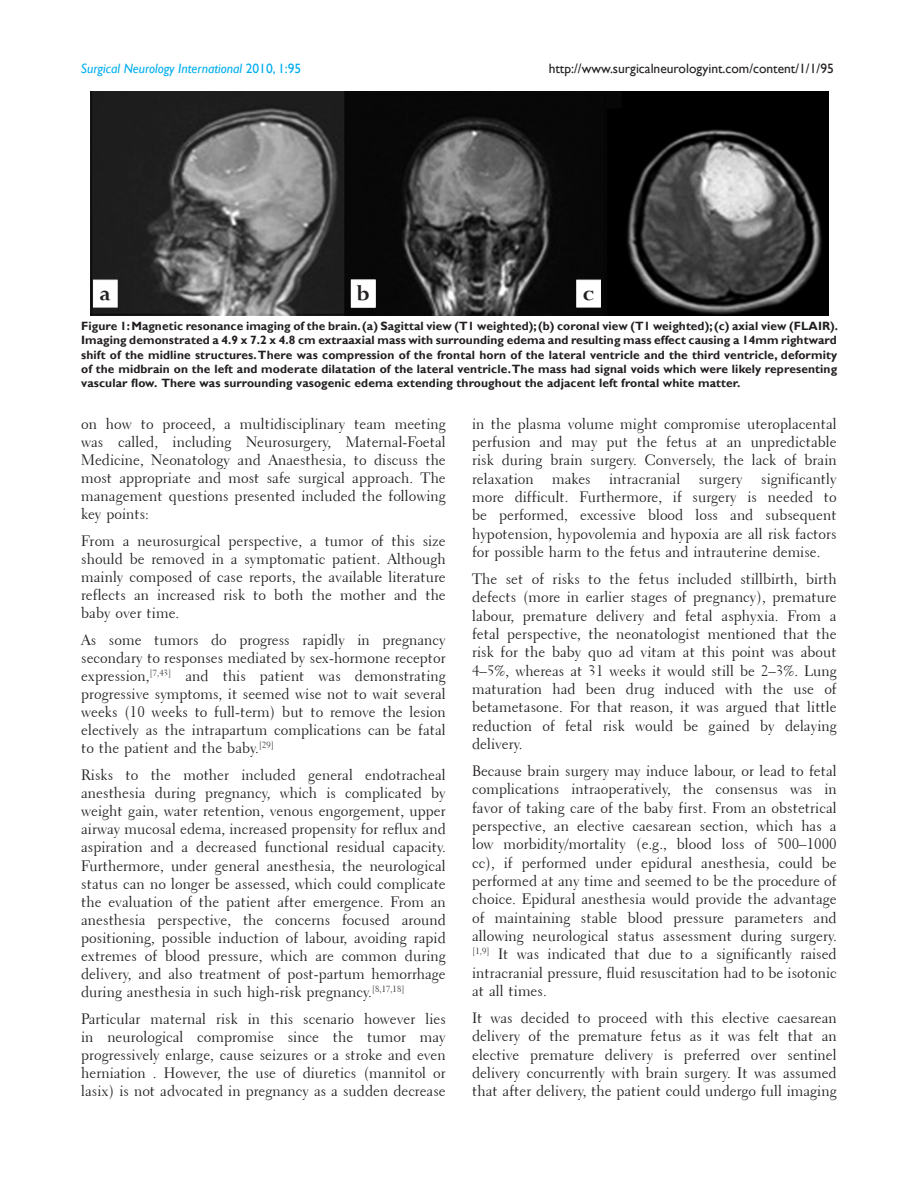
<style>
.page{position:relative;width:918px;height:1188px;background:#fff}
.page>*{position:absolute;margin:0;border:0;box-sizing:border-box;transform-origin:0 0}
.t1{font:700 24px "Perpetua";color:#231f20}
.TX{font:15px/18.3px "Transitional 521 BT Roman A";color:#231f20;text-align:justify}
.t2{font:13.5px "Gill Sans";color:#231f20}
.t3{font:italic 13.5px "Gill Sans";color:#00aeef}
.FGC{font:700 12px/14.4px "Gill Sans";letter-spacing:.01em;color:#231f20;text-align:justify}
.s1{font-style:normal}
</style>
<div class="page">
<img style="left:90px;top:92px;width:738px;height:223px">
<div style="left:93px;top:280px;width:24px;height:27px;background:#fff"></div>
<div style="left:351px;top:280px;width:24px;height:27px;background:#fff"></div>
<div style="left:577px;top:280px;width:24px;height:27px;background:#fff;border:1px solid #fff"></div>
<p class="t3" style="left:81px;top:61px;width:222px">Surgical Neurology International <span class="s1">2010, 1:95</span></p>
<p class="t2" style="left:549px;top:61px;width:287px">http://www.surgicalneurologyint.com/content/1/1/95</p>
<h2 class="t1" style="left:100px;top:278px;width:12px">a</h2>
<h2 class="t1" style="left:357px;top:278px;width:15px">b</h2>
<h2 class="t1" style="left:583px;top:278px;width:13px">c</h2>
<p class="FGC" style="left:81px;top:319px;width:759px">Figure 1: Magnetic resonance imaging of the brain. (a) Sagittal view (T1 weighted); (b) coronal view (T1 weighted); (c) axial view (FLAIR).<br>Imaging demonstrated a 4.9 x 7.2 x 4.8 cm extraaxial mass with surrounding edema and resulting mass effect causing a 14mm rightward shift of the midline structures. There was compression of the frontal horn of the lateral ventricle and the third ventricle, deformity of the midbrain on the left and moderate dilatation of the lateral ventricle. The mass had signal voids which were likely representing vascular flow. There was surrounding vasogenic edema extending throughout the adjacent left frontal white matter.</p>
<p class="TX" style="left:81px;top:414px;width:366px">on how to proceed, a multidisciplinary team meeting was called, including Neurosurgery, Maternal-Foetal Medicine, Neonatology and Anaesthesia, to discuss the most appropriate and most safe surgical approach. The management questions presented included the following key points:</p>
<p class="TX" style="left:81px;top:532px;width:366px">From a neurosurgical perspective, a tumor of this size should be removed in a symptomatic patient. Although mainly composed of case reports, the available literature reflects an increased risk to both the mother and the baby over time.</p>
<p class="TX" style="left:81px;top:631px;width:366px">As some tumors do progress rapidly in pregnancy secondary to responses mediated by sex-hormone receptor expression,<sup>[7,43]</sup> and this patient was demonstrating progressive symptoms, it seemed wise not to wait several weeks (10 weeks to full-term) but to remove the lesion electively as the intrapartum complications can be fatal to the patient and the baby.<sup>[29]</sup></p>
<p class="TX" style="left:81px;top:766px;width:366px">Risks to the mother included general endotracheal anesthesia during pregnancy, which is complicated by weight gain, water retention, venous engorgement, upper airway mucosal edema, increased propensity for reflux and aspiration and a decreased functional residual capacity.<br>Furthermore, under general anesthesia, the neurological status can no longer be assessed, which could complicate the evaluation of the patient after emergence. From an anesthesia perspective, the concerns focused around positioning, possible induction of labour, avoiding rapid extremes of blood pressure, which are common during delivery, and also treatment of post-partum hemorrhage during anesthesia in such high-risk pregnancy.<sup>[8,17,18]</sup></p>
<p class="TX" style="left:81px;top:1010px;width:366px">Particular maternal risk in this scenario however lies in neurological compromise since the tumor may progressively enlarge, cause seizures or a stroke and even herniation . However, the use of diuretics (mannitol or lasix) is not advocated in pregnancy as a sudden decrease</p>
<p class="TX" style="left:472px;top:414px;width:366px">in the plasma volume might compromise uteroplacental perfusion and may put the fetus at an unpredictable risk during brain surgery. Conversely, the lack of brain relaxation makes intracranial surgery significantly more difficult. Furthermore, if surgery is needed to be performed, excessive blood loss and subsequent hypotension, hypovolemia and hypoxia are all risk factors for possible harm to the fetus and intrauterine demise.</p>
<p class="TX" style="left:472px;top:570px;width:366px">The set of risks to the fetus included stillbirth, birth defects (more in earlier stages of pregnancy), premature labour, premature delivery and fetal asphyxia. From a fetal perspective, the neonatologist mentioned that the risk for the baby quo ad vitam at this point was about 4–5%, whereas at 31 weeks it would still be 2–3%. Lung maturation had been drug induced with the use of betametasone. For that reason, it was argued that little reduction of fetal risk would be gained by delaying delivery.</p>
<p class="TX" style="left:472px;top:762px;width:366px">Because brain surgery may induce labour, or lead to fetal complications intraoperatively, the consensus was in favor of taking care of the baby first. From an obstetrical perspective, an elective caesarean section, which has a low morbidity/mortality (e.g., blood loss of 500–1000 cc), if performed under epidural anesthesia, could be performed at any time and seemed to be the procedure of choice. Epidural anesthesia would provide the advantage of maintaining stable blood pressure parameters and allowing neurological status assessment during surgery. <sup>[1,9]</sup> It was indicated that due to a significantly raised intracranial pressure, fluid resuscitation had to be isotonic at all times.</p>
<p class="TX" style="left:472px;top:1009px;width:366px">It was decided to proceed with this elective caesarean delivery of the premature fetus as it was felt that an elective premature delivery is preferred over sentinel delivery concurrently with brain surgery. It was assumed that after delivery, the patient could undergo full imaging</p>
</div>
